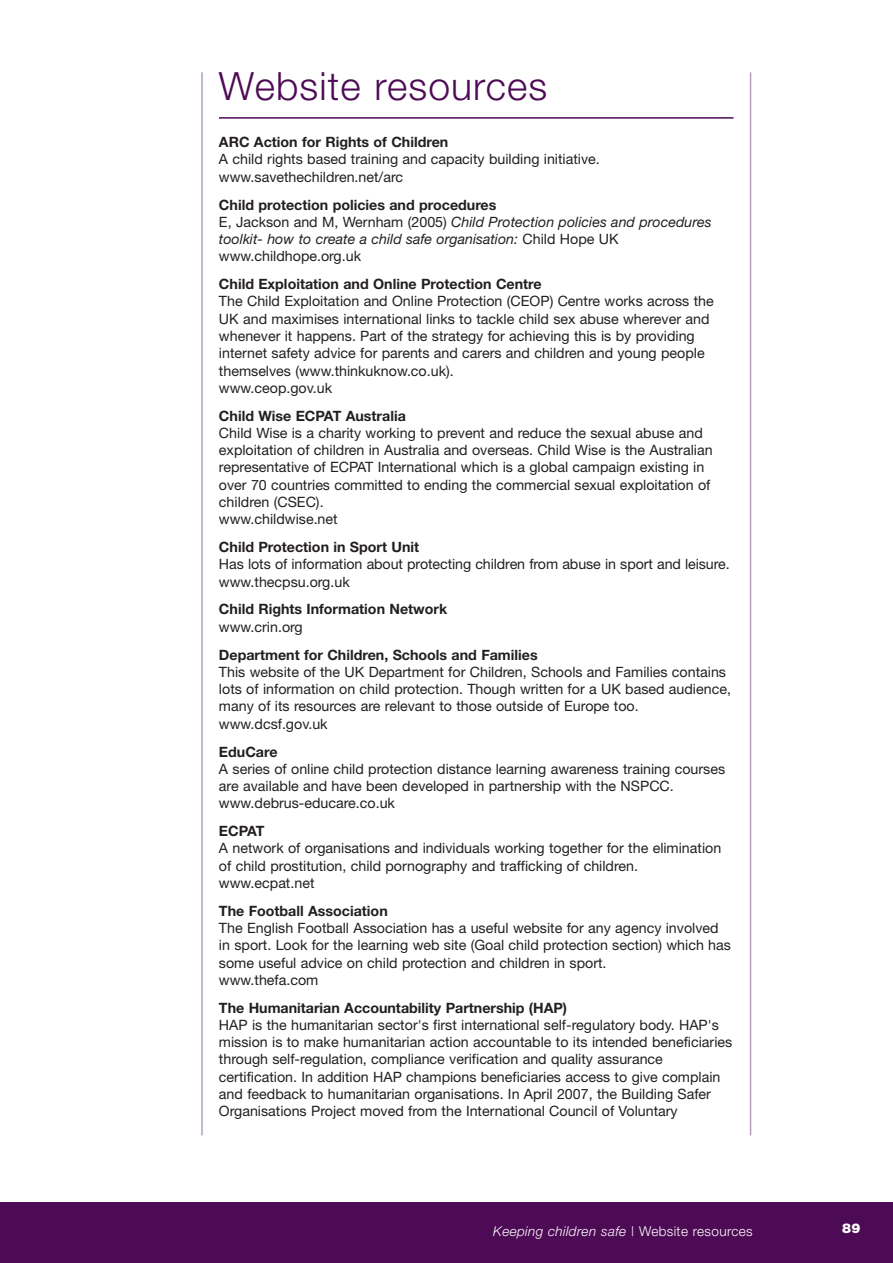
<style>
.page{position:relative;width:893px;height:1263px;background:#fff}
.page>*{position:absolute;margin:0;border:0;box-sizing:border-box;transform-origin:0 0}
.t1{font:300 39px "Helvetica Neue";letter-spacing:.03em;color:#4e0b55}
.t2{font:14.25px/17.2px "Helvetica Neue";color:#231f20}
.t3{font:700 14.25px "Helvetica Neue";color:#231f20}
.t4{font:italic 14.25px/17.2px "Helvetica Neue";color:#231f20}
.t5{font:italic 300 13.5px "Helvetica Neue";letter-spacing:.03em;color:#fff}
.t6{font:900 13.5px "Helvetica Neue";color:#fff}
.s1{font-weight:700;font-style:normal}
.s2{font-style:normal}
</style>
<div class="page">
<div style="left:0;top:1202px;width:893px;height:61px;background:#4e0b55"></div>
<hr style="left:219px;top:117px;width:514px;height:2px;background:#4e0b55">
<hr style="left:201px;top:72px;width:2px;height:1063px;background:#b39fbb">
<hr style="left:750px;top:72px;width:1px;height:1063px;background:#b39fbb">
<h1 class="t1" style="left:219px;top:72px;width:330px">Website resources</h1>
<p class="t3" style="left:219px;top:137px;width:231px">ARC Action for Rights of Children</p>
<p class="t2" style="left:219px;top:152px;width:382px">A child rights based training and capacity building initiative. www.savethechildren.net/arc</p>
<p class="t4" style="left:219px;top:197px;width:494px"><span class="s1">Child protection policies and procedures<br></span><span class="s2">E, Jackson and M, Wernham (2005)</span> Child Protection policies and procedures toolkit- how to create a child safe organisation: <span class="s2">Child Hope UK www.childhope.org.uk</span></p>
<p class="t3" style="left:219px;top:279px;width:324px">Child Exploitation and Online Protection Centre</p>
<p class="t2" style="left:219px;top:294px;width:496px">The Child Exploitation and Online Protection (CEOP) Centre works across the UK and maximises international links to tackle child sex abuse wherever and whenever it happens. Part of the strategy for achieving this is by providing internet safety advice for parents and carers and children and young people themselves (www.thinkuknow.co.uk).<br>www.ceop.gov.uk</p>
<p class="t3" style="left:219px;top:410px;width:188px">Child Wise ECPAT Australia</p>
<p class="t2" style="left:219px;top:426px;width:495px">Child Wise is a charity working to prevent and reduce the sexual abuse and exploitation of children in Australia and overseas. Child Wise is the Australian representative of ECPAT International which is a global campaign existing in over 70 countries committed to ending the commercial sexual exploitation of children (CSEC).<br>www.childwise.net</p>
<p class="t3" style="left:219px;top:542px;width:202px">Child Protection in Sport Unit</p>
<p class="t2" style="left:219px;top:557px;width:512px">Has lots of information about protecting children from abuse in sport and leisure. www.thecpsu.org.uk</p>
<p class="t3" style="left:219px;top:604px;width:230px">Child Rights Information Network</p>
<p class="t2" style="left:219px;top:619px;width:85px">www.crin.org</p>
<p class="t3" style="left:219px;top:649px;width:320px">Department for Children, Schools and Families</p>
<p class="t2" style="left:219px;top:664px;width:513px">This website of the UK Department for Children, Schools and Families contains lots of information on child protection. Though written for a UK based audience, many of its resources are relevant to those outside of Europe too. www.dcsf.gov.uk</p>
<p class="t3" style="left:219px;top:746px;width:60px">EduCare</p>
<p class="t2" style="left:219px;top:761px;width:508px">A series of online child protection distance learning awareness training courses are available and have been developed in partnership with the NSPCC. www.debrus-educare.co.uk</p>
<p class="t3" style="left:219px;top:826px;width:47px">ECPAT</p>
<p class="t2" style="left:219px;top:841px;width:504px">A network of organisations and individuals working together for the elimination of child prostitution, child pornography and trafficking of children. www.ecpat.net</p>
<p class="t3" style="left:219px;top:906px;width:170px">The Football Association</p>
<p class="t2" style="left:219px;top:921px;width:513px">The English Football Association has a useful website for any agency involved in sport. Look for the learning web site (Goal child protection section) which has some useful advice on child protection and children in sport.<br>www.thefa.com</p>
<p class="t3" style="left:219px;top:1002px;width:350px">The Humanitarian Accountability Partnership (HAP)</p>
<p class="t2" style="left:219px;top:1017px;width:515px">HAP is the humanitarian sector's first international self-regulatory body. HAP's mission is to make humanitarian action accountable to its intended beneficiaries through self-regulation, compliance verification and quality assurance certification. In addition HAP champions beneficiaries access to give complain and feedback to humanitarian organisations. In April 2007, the Building Safer Organisations Project moved from the International Council of Voluntary</p>
<p class="t5" style="left:493px;top:1226px;width:261px">Keeping children safe | <span class="s2">Website resources</span></p>
<p class="t6" style="left:842px;top:1223px;width:20px">89</p>
</div>
